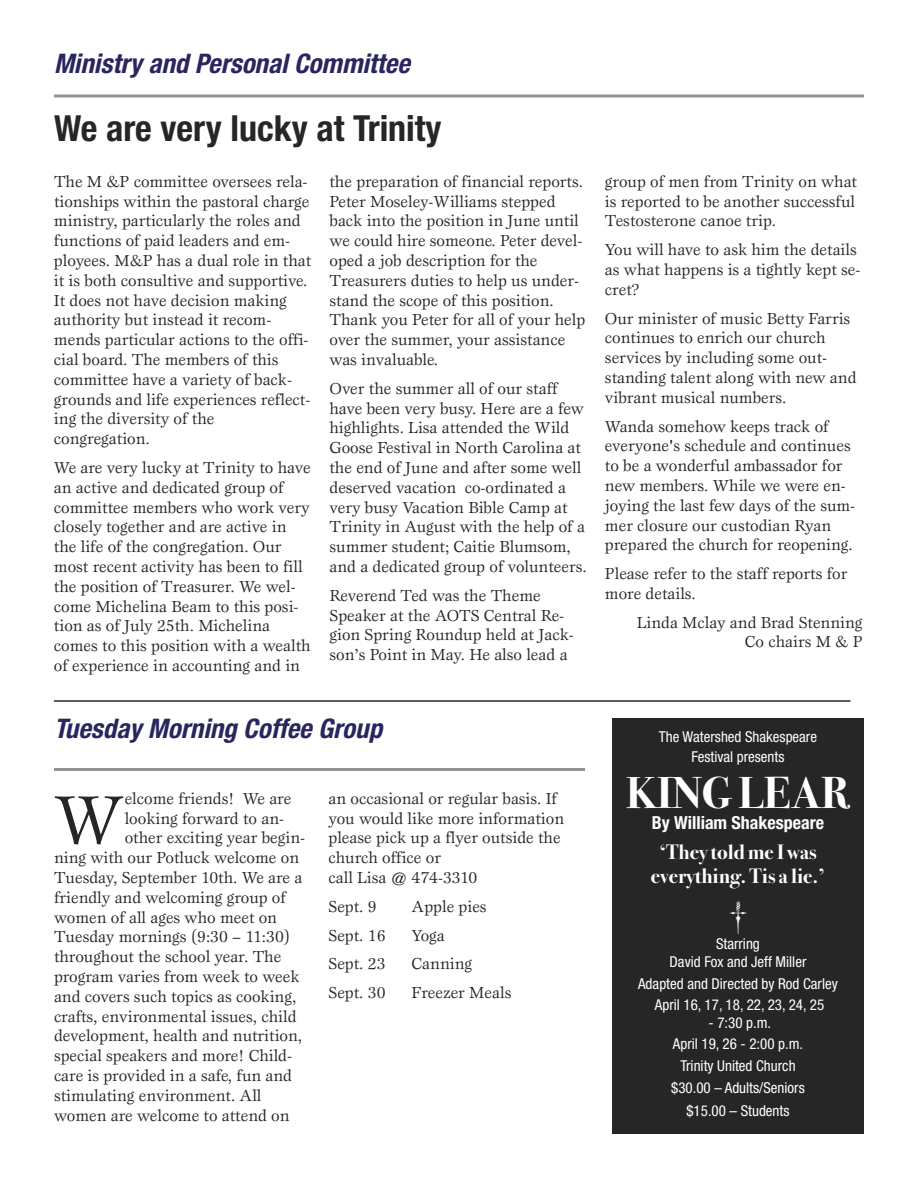
<style>
.page{position:relative;width:918px;height:1188px;background:#fff}
.page>*{position:absolute;margin:0;border:0;box-sizing:border-box;transform-origin:0 0}
.t1{font:70.65px "Esprit";color:#272627}
.t2{font:45px "Bodoni Svty Two ITCTT Bold";color:#fff}
.t3{font:700 condensed 36px "Helvetica Neue LT Std";color:#272627}
.t4{font:36px "Type Embellishments One Let Plain";color:#fff}
.t5{font:italic 700 condensed 27px "Helvetica Neue LT Std";color:#29255f}
.t6{font:21px/24.8px "Bodoni Svty Two ITCTT Bold";color:#fff;text-align:center}
.t7{font:700 condensed 18px "Helvetica Neue LT Std";color:#fff}
.t8{font:16.5px/19.8px "Esprit";color:#272627}
.t9{font:condensed 15px/21.8px "Helvetica Neue LT Std";color:#fff;text-align:center}
</style>
<div class="page">
<hr style="left:54px;top:700px;width:796px;height:2px;background:#272627">
<hr style="left:54px;top:94px;width:810px;height:3px;background:#939393">
<hr style="left:54px;top:768px;width:531px;height:3px;background:#939393">
<div style="left:612px;top:718px;width:252px;height:416px;background:#272627"></div>
<h3 class="t5" style="left:54px;top:54px;width:357px">Ministry and Personal Committee</h3>
<h3 class="t3" style="left:54px;top:115px;width:389px">We are very lucky at Trinity</h3>
<p class="t8" style="left:54px;top:173px;width:259px">The M &amp;P committee oversees rela&shy;tionships within the pastoral charge ministry, particularly the roles and functions of paid leaders and em&shy;ployees. M&amp;P has a dual role in that it is both consultive and supportive.<br>It does not have decision making authority but instead it recom&shy;mends particular actions to the offi&shy;cial board. The members of this committee have a variety of back&shy;grounds and life experiences reflect&shy;ing the diversity of the congregation.</p>
<p class="t8" style="left:54px;top:459px;width:258px">We are very lucky at Trinity to have an active and dedicated group of committee members who work very closely together and are active in the life of the congregation. Our most recent activity has been to fill the position of Treasurer. We wel&shy;come Michelina Beam to this posi&shy;tion as of July 25th. Michelina comes to this position with a wealth of experience in accounting and in</p>
<p class="t8" style="left:329px;top:173px;width:257px">the preparation of financial reports.<br>Peter Moseley-Williams stepped back into the position in June until we could hire someone. Peter devel&shy;oped a job description for the<br>Treasurers duties to help us under&shy;stand the scope of this position.<br>Thank you Peter for all of your help over the summer, your assistance was invaluable.</p>
<p class="t8" style="left:329px;top:380px;width:259px">Over the summer all of our staff have been very busy. Here are a few highlights. Lisa attended the Wild Goose Festival in North Carolina at the end of June and after some well deserved vacation co-ordinated a very busy Vacation Bible Camp at Trinity in August with the help of a summer student; Caitie Blumsom, and a dedicated group of volunteers.</p>
<p class="t8" style="left:329px;top:587px;width:246px">Reverend Ted was the Theme<br>Speaker at the AOTS Central Re&shy;gion Spring Roundup held at Jack&shy;son’s Point in May. He also lead a</p>
<h3 class="t5" style="left:54px;top:719px;width:330px">Tuesday Morning Coffee Group</h3>
<h1 class="t1" style="left:54px;top:793px;width:72px">W</h1>
<p class="t8" style="left:125px;top:790px;width:168px">elcome friends! We are</p>
<p class="t8" style="left:125px;top:810px;width:161px">looking forward to an-</p>
<p class="t8" style="left:125px;top:829px;width:182px">other exciting year begin-</p>
<p class="t8" style="left:54px;top:849px;width:247px">ning with our Potluck welcome on</p>
<p class="t8" style="left:54px;top:869px;width:250px">Tuesday, September 10th. We are a</p>
<p class="t8" style="left:54px;top:889px;width:233px">friendly and welcoming group of</p>
<p class="t8" style="left:54px;top:909px;width:225px">women of all ages who meet on</p>
<p class="t8" style="left:54px;top:928px;width:238px">Tuesday mornings (9:30 – 11:30)</p>
<p class="t8" style="left:54px;top:948px;width:229px">throughout the school year. The</p>
<p class="t8" style="left:54px;top:968px;width:247px">program varies from week to week</p>
<p class="t8" style="left:54px;top:988px;width:244px">and covers such topics as cooking,</p>
<p class="t8" style="left:54px;top:1008px;width:244px">crafts, environmental issues, child</p>
<p class="t8" style="left:54px;top:1027px;width:250px">development, health and nutrition,</p>
<p class="t8" style="left:54px;top:1047px;width:240px">special speakers and more! Child-</p>
<p class="t8" style="left:54px;top:1067px;width:240px">care is provided in a safe, fun and</p>
<p class="t8" style="left:54px;top:1087px;width:209px">stimulating environment. All</p>
<p class="t8" style="left:54px;top:1107px;width:237px">women are welcome to attend on</p>
<p class="t8" style="left:329px;top:790px;width:237px">an occasional or regular basis. If you would like more information please pick up a flyer outside the church office or<br>call Lisa @ 474-3310</p>
<p class="t8" style="left:329px;top:898px;width:50px">Sept. 9</p>
<p class="t8" style="left:412px;top:898px;width:77px">Apple pies</p>
<p class="t8" style="left:329px;top:926px;width:59px">Sept. 16</p>
<p class="t8" style="left:412px;top:926px;width:35px">Yoga</p>
<p class="t8" style="left:329px;top:955px;width:59px">Sept. 23</p>
<p class="t8" style="left:412px;top:955px;width:62px">Canning</p>
<p class="t8" style="left:329px;top:984px;width:59px">Sept. 30</p>
<p class="t8" style="left:412px;top:984px;width:101px">Freezer Meals</p>
<p class="t8" style="left:605px;top:173px;width:254px;text-align:justify">group of men from Trinity on what is reported to be another successful Testosterone canoe trip.</p>
<p class="t8" style="left:605px;top:241px;width:257px">You will have to ask him the details as what happens is a tightly kept se&shy;cret?</p>
<p class="t8" style="left:605px;top:310px;width:253px">Our minister of music Betty Farris continues to enrich our church services by including some out&shy;standing talent along with new and vibrant musical numbers.</p>
<p class="t8" style="left:605px;top:417px;width:252px">Wanda somehow keeps track of everyone's schedule and continues to be a wonderful ambassador for new members. While we were en&shy;joying the last few days of the sum&shy;mer closure our custodian Ryan prepared the church for reopening.</p>
<p class="t8" style="left:605px;top:565px;width:244px">Please refer to the staff reports for more details.</p>
<p class="t8" style="left:637px;top:614px;width:227px;text-align:right">Linda Mclay and Brad Stenning<br>Co chairs M &amp; P</p>
<p class="t9" style="left:659px;top:729px;width:160px;line-height:19.4px">The Watershed Shakespeare<br>Festival presents</p>
<h2 class="t2" style="left:626px;top:755px;width:225px">KINGLEAR</h2>
<p class="t7" style="left:652px;top:816px;width:174px">By William Shakespeare</p>
<p class="t6" style="left:651px;top:837px;width:176px">‘Theytold me I was everything. Tis a lie.’</p>
<h3 class="t4" style="left:727px;top:894px;width:23px">À</h3>
<p class="t9" style="left:670px;top:937px;width:138px;line-height:17.2px">Starring<br>David Fox and Jeff Miller</p>
<p class="t9" style="left:638px;top:974px;width:201px">Adapted and Directed by Rod Carley<br>April 16, 17, 18, 22, 23, 24, 25</p>
<p class="t9" style="left:671px;top:1013px;width:135px">- 7:30 p.m.<br>April 19, 26 - 2:00 p.m.<br>Trinity United Church $30.00 – Adults/Seniors</p>
<p class="t9" style="left:686px;top:1101px;width:105px">$15.00 – Students</p>
</div>
